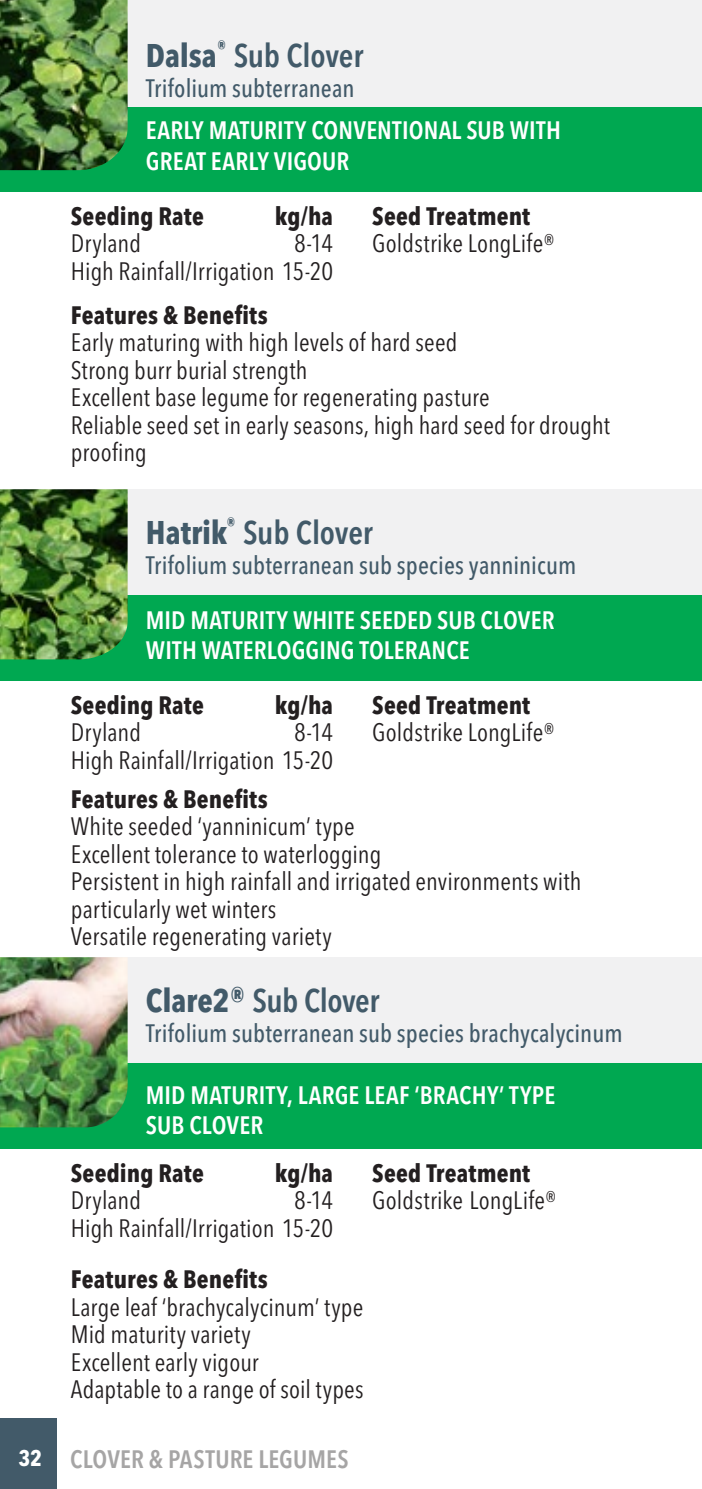
<style>
.page{position:relative;width:702px;height:1489px;background:#fff}
.page>*{position:absolute;margin:0;border:0;box-sizing:border-box;transform-origin:0 0}
.t1{font:600 condensed 32.5px "Avenir Next LT Pro";letter-spacing:-.01em;color:#425a69}
.t2{font:condensed 25px/27.5px "Avenir Next LT Pro";letter-spacing:.005em;color:#231f20;text-align:right}
.t3{font:600 condensed 25px/30px "Avenir Next LT Pro";letter-spacing:.005em;color:#fff}
.t4{font:700 condensed 25px "Avenir Next LT Pro";letter-spacing:.005em;color:#231f20}
.t5{font:500 condensed 25px "Avenir Next LT Pro";letter-spacing:.005em;color:#425a69}
.t6{font:600 condensed 25px "Avenir Next LT Pro";letter-spacing:.005em;color:#a6a5a5}
.s1{font-weight:700}
.s2{font-weight:700;font-size:35px}
.s3{font-weight:700;font-size:22.5px;color:#fff}
</style>
<div class="page">
<div style="left:0;top:106px;width:702px;height:85px;background:#00a851"></div>
<div style="left:0;top:0;width:702px;height:106px;background:#f1f1f2"></div>
<div style="left:0;top:489px;width:702px;height:128px;background:#f1f1f2"></div>
<div style="left:0;top:957px;width:702px;height:106px;background:#f1f1f2"></div>
<div style="left:0;top:595px;width:702px;height:85px;background:#00a851"></div>
<div style="left:0;top:1063px;width:702px;height:85px;background:#00a851"></div>
<img style="left:0;top:0;width:128px;height:170px">
<img style="left:0;top:489px;width:128px;height:170px">
<img style="left:0;top:957px;width:128px;height:170px">
<div style="left:0;top:1417px;width:57px;height:71px;background:#425a69"></div>
<h1 class="t1" style="left:146px;top:35px;width:219px"><span class="s1">Dalsa</span><sup>®</sup> Sub Clover</h1>
<p class="t5" style="left:146px;top:73px;width:210px">Trifolium subterranean</p>
<p class="t3" style="left:146px;top:116px;width:416px">EARLY MATURITY CONVENTIONAL SUB WITH<br>GREAT EARLY VIGOUR</p>
<p class="t4" style="left:71px;top:200px;width:134px">Seeding Rate</p>
<p class="t4" style="left:275px;top:200px;width:60px">kg/ha</p>
<p class="t2" style="left:71px;top:229px;width:72px">Dryland</p>
<p class="t2" style="left:71px;top:229px;width:264px">8-14<br>High Rainfall/Irrigation 15-20</p>
<p class="t4" style="left:372px;top:200px;width:159px">Seed Treatment</p>
<p class="t2" style="left:372px;top:229px;width:184px">Goldstrike LongLife®</p>
<p class="t4" style="left:71px;top:300px;width:198px">Features &amp; Benefits</p>
<p class="t2" style="left:71px;top:329px;width:540px;text-align:left">Early maturing with high levels of hard seed<br>Strong burr burial strength<br>Excellent base legume for regenerating pasture<br>Reliable seed set in early seasons, high hard seed for drought proofing</p>
<h1 class="t1" style="left:146px;top:513px;width:228px"><span class="s1">Hatrik</span><sup>®</sup> Sub Clover</h1>
<p class="t5" style="left:146px;top:550px;width:432px">Trifolium subterranean sub species yanninicum</p>
<p class="t3" style="left:146px;top:605px;width:410px">MID MATURITY WHITE SEEDED SUB CLOVER<br>WITH WATERLOGGING TOLERANCE</p>
<p class="t4" style="left:71px;top:689px;width:134px">Seeding Rate</p>
<p class="t4" style="left:275px;top:689px;width:60px">kg/ha</p>
<p class="t2" style="left:71px;top:718px;width:72px">Dryland</p>
<p class="t2" style="left:71px;top:718px;width:264px">8-14<br>High Rainfall/Irrigation 15-20</p>
<p class="t4" style="left:372px;top:689px;width:159px">Seed Treatment</p>
<p class="t2" style="left:372px;top:718px;width:184px">Goldstrike LongLife®</p>
<p class="t4" style="left:71px;top:783px;width:198px">Features &amp; Benefits</p>
<p class="t2" style="left:71px;top:812px;width:512px;text-align:left">White seeded ‘yanninicum’ type<br>Excellent tolerance to waterlogging<br>Persistent in high rainfall and irrigated environments with particularly wet winters<br>Versatile regenerating variety</p>
<h1 class="t1" style="left:146px;top:980px;width:235px"><span class="s1">Clare2</span><span class="s2">®</span> Sub Clover</h1>
<p class="t5" style="left:146px;top:1018px;width:478px">Trifolium subterranean sub species brachycalycinum</p>
<p class="t3" style="left:146px;top:1079px;width:411px">MID MATURITY, LARGE LEAF ‘BRACHY’ TYPE<br>SUB CLOVER</p>
<p class="t4" style="left:71px;top:1157px;width:134px">Seeding Rate</p>
<p class="t4" style="left:275px;top:1157px;width:60px">kg/ha</p>
<p class="t2" style="left:71px;top:1186px;width:72px">Dryland</p>
<p class="t2" style="left:71px;top:1186px;width:264px">8-14<br>High Rainfall/Irrigation 15-20</p>
<p class="t4" style="left:372px;top:1157px;width:159px">Seed Treatment</p>
<p class="t2" style="left:372px;top:1186px;width:186px">Goldstrike LongLife®</p>
<p class="t4" style="left:71px;top:1263px;width:198px">Features &amp; Benefits</p>
<p class="t2" style="left:71px;top:1292px;width:294px;text-align:left">Large leaf ‘brachycalycinum’ type<br>Mid maturity variety<br>Excellent early vigour<br>Adaptable to a range of soil types</p>
<p class="t6" style="left:18px;top:1443px;width:332px"><span class="s3">32</span> CLOVER &amp; PASTURE LEGUMES</p>
</div>
